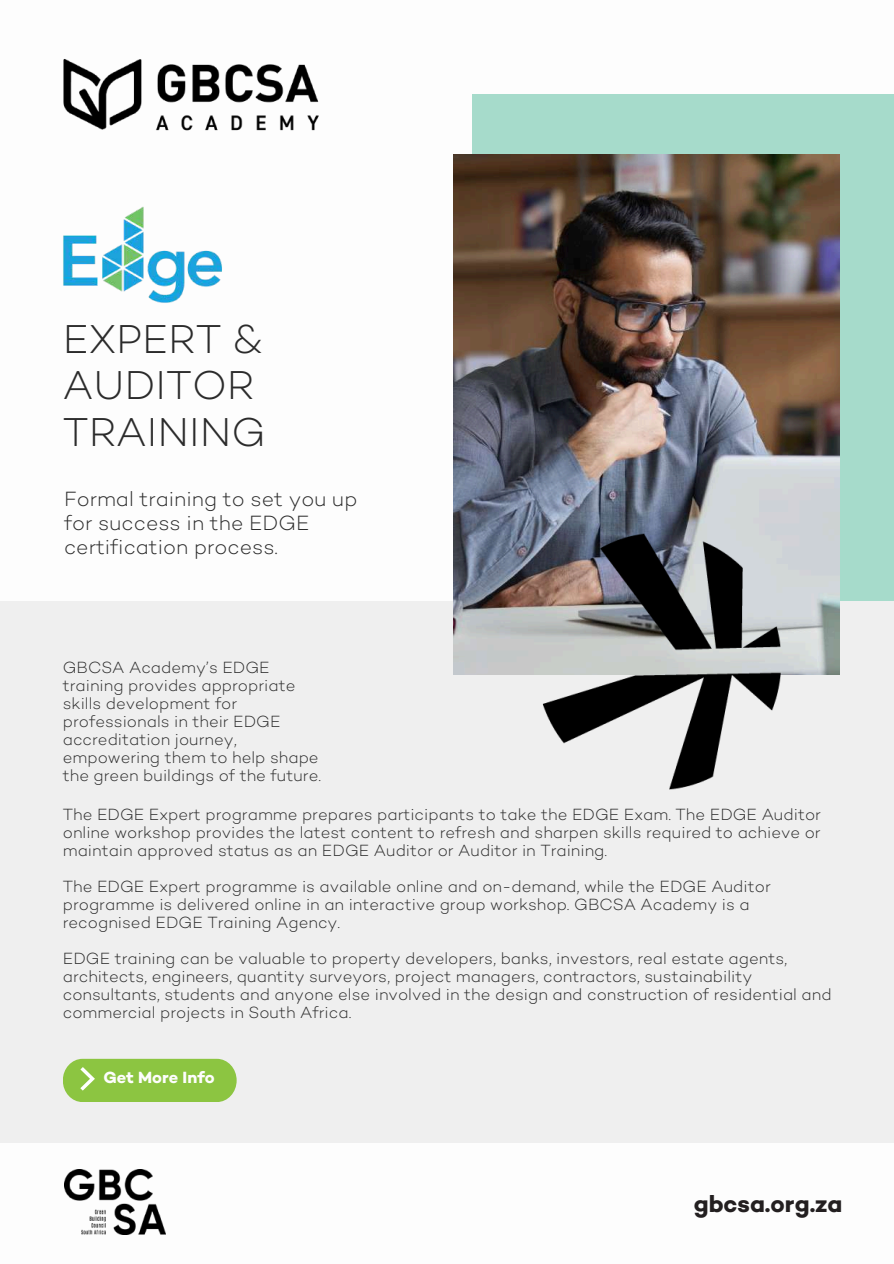
<style>
.page{position:relative;width:894px;height:1264px;background:#fff}
.page>*{position:absolute;margin:0;border:0;box-sizing:border-box;transform-origin:0 0}
.t1{font:300 41.1px/46.2px "Campton";color:#2b2b2b}
.t2{font:700 24px "Campton";color:#231f20}
.t3{font:300 21px/23.7px "Campton";color:#2b2b2b}
.t4{font:300 16.5px/18px "Campton";color:#2b2b2b}
.t5{font:700 16.5px "Campton";color:#fdfdfd}
</style>
<div class="page">
<div style="left:471px;top:94px;width:422px;height:507px;background:#a6dbcb"></div>
<img style="left:63px;top:59px;width:256px;height:72px">
<div style="left:0;top:601px;width:893px;height:542px;background:#efefef"></div>
<img style="left:453px;top:154px;width:386px;height:520px">
<img style="left:536px;top:533px;width:244px;height:256px">
<div style="left:63px;top:1058px;width:173px;height:44px;background:#8cc541;border-radius:21px"></div>
<svg style="left:80px;top:1067px;width:15px;height:23px"></svg>
<img style="left:64px;top:1169px;width:101px;height:64px">
<img style="left:63px;top:206px;width:159px;height:97px">
<h1 class="t1" style="left:63px;top:320px;width:204px">EXPERT &amp;<br>AUDITOR<br>TRAINING</h1>
<p class="t3" style="left:64px;top:489px;width:295px">Formal training to set you up for success in the EDGE certification process.</p>
<p class="t4" style="left:63px;top:660px;width:260px">GBCSA Academy’s EDGE training provides appropriate skills development for professionals in their EDGE accreditation journey, empowering them to help shape the green buildings of the future.</p>
<p class="t4" style="left:63px;top:807px;width:759px;text-align:justify">The EDGE Expert programme prepares participants to take the EDGE Exam. The EDGE Auditor online workshop provides the latest content to refresh and sharpen skills required to achieve or maintain approved status as an EDGE Auditor or Auditor in Training.</p>
<p class="t4" style="left:63px;top:879px;width:709px">The EDGE Expert programme is available online and on-demand, while the EDGE Auditor programme is delivered online in an interactive group workshop. GBCSA Academy is a recognised EDGE Training Agency.</p>
<p class="t4" style="left:63px;top:951px;width:770px">EDGE training can be valuable to property developers, banks, investors, real estate agents, architects, engineers, quantity surveyors, project managers, contractors, sustainability consultants, students and anyone else involved in the design and construction of residential and commercial projects in South Africa.</p>
<p class="t5" style="left:103px;top:1070px;width:113px">Get More Info</p>
<h2 class="t2" style="left:693px;top:1193px;width:150px">gbcsa.org.za</h2>
</div>
